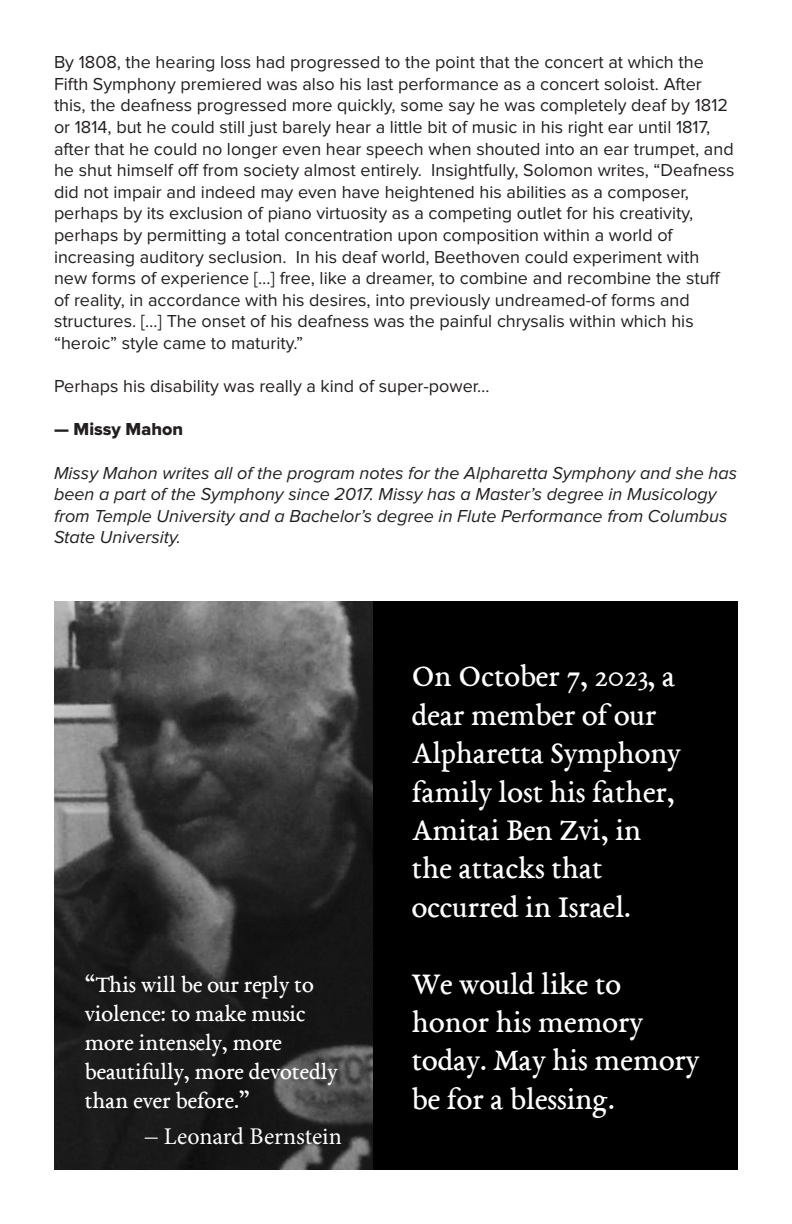
<style>
.page{position:relative;width:792px;height:1224px;background:#fff}
.page>*{position:absolute;margin:0;border:0;box-sizing:border-box;transform-origin:0 0}
.t1{font:32px/38.4px "EB Garamond 08";color:#fff}
.t2{font:24px/28.8px "EB Garamond 08";color:#fff}
.t3{font:24px "Minion Pro";color:#fff}
.t4{font:18px/21.6px "Proxima Nova";color:#231f20}
.t5{font:italic 18px/21.6px "Proxima Nova";color:#231f20}
.t6{font:18px "Proxima Nova Extrabld";color:#231f20}
.s1{font-family:"Avenir Next"}
</style>
<div class="page">
<div style="left:54px;top:602px;width:684px;height:568px;background:#000"></div>
<img style="left:54px;top:602px;width:319px;height:568px">
<p class="t4" style="left:54px;top:52px;width:682px">By 1808, the hearing loss had progressed to the point that the concert at which the Fifth Symphony premiered was also his last performance as a concert soloist. After this, the deafness progressed more quickly, some say he was completely deaf by 1812 or 1814, but he could still just barely hear a little bit of music in his right ear until 1817, after that he could no longer even hear speech when shouted into an ear trumpet, and he shut himself off from society almost entirely. Insightfully, Solomon writes, “Deafness did not impair and indeed may even have heightened his abilities as a composer, perhaps by its exclusion of piano virtuosity as a competing outlet for his creativity, perhaps by permitting a total concentration upon composition within a world of increasing auditory seclusion. In his deaf world, Beethoven could experiment with new forms of experience […] free, like a dreamer, to combine and recombine the stuff of reality, in accordance with his desires, into previously undreamed-of forms and structures. […] The onset of his deafness was the painful chrysalis within which his “heroic” style came to maturity.”</p>
<p class="t4" style="left:54px;top:376px;width:437px">Perhaps his disability was really a kind of super-power…</p>
<p class="t6" style="left:54px;top:419px;width:131px">— Missy Mahon</p>
<p class="t5" style="left:54px;top:462px;width:685px">Missy Mahon writes all of the program notes for the Alpharetta Symphony and she has been a part of the Symphony since 2017. Missy has a Master’s degree in Musicology from Temple University and a Bachelor’s degree in Flute Performance from Columbus State University.</p>
<p class="t2" style="left:85px;top:970px;width:254px">“This will be our reply to violence: to make music more intensely, more beautifully, more devotedly than ever before.”</p>
<p class="t3" style="left:144px;top:1120px;width:199px"><span class="s1">—</span> Leonard Bernstein</p>
<p class="t1" style="left:412px;top:657px;width:270px">On October 7, 2023, a dear member of our<br>Alpharetta Symphony family lost his father,<br>Amitai Ben Zvi, in the attacks that occurred in Israel.</p>
<p class="t1" style="left:412px;top:964px;width:289px">We would like to honor his memory today. May his memory be for a blessing.</p>
</div>
